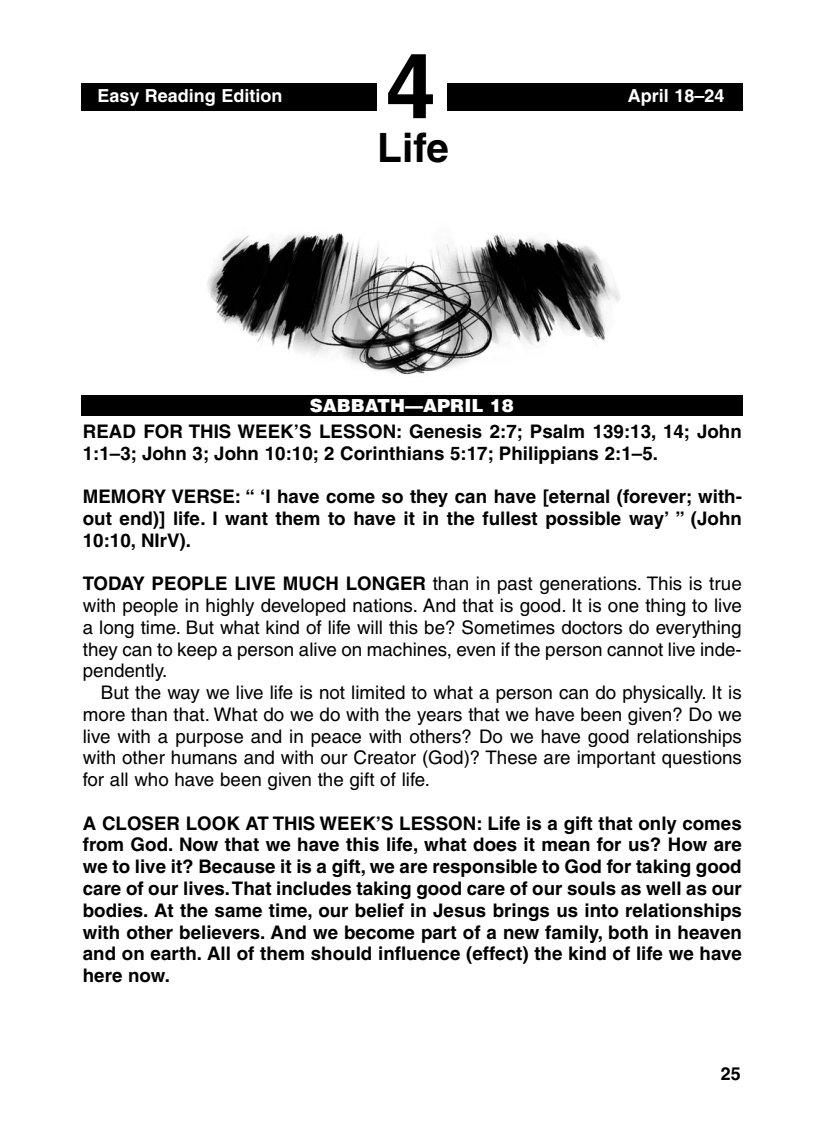
<style>
.page{position:relative;width:824px;height:1148px;background:#fff}
.page>*{position:absolute;margin:0;border:0;box-sizing:border-box;transform-origin:0 0}
.t1{font:700 90px "Helvetica";color:#000}
.t2{font:700 40.5px "Helvetica";color:#000}
.t3{font:700 18.75px/21.8px "Helvetica";color:#000;text-align:justify}
.t4{font:18.75px/21.8px "Helvetica";color:#000;text-align:justify}
.t5{font:700 18px "Helvetica";color:#fff}
.t6{font:900 18px "Helvetica";color:#fff}
.t7{font:700 18px "Helvetica";color:#000}
.s1{font-weight:700}
</style>
<div class="page">
<div style="left:81px;top:83px;width:662px;height:27px;background:#000"></div>
<div style="left:377px;top:45px;width:70px;height:79px;background:#fff"></div>
<div style="left:81px;top:395px;width:661px;height:21px;background:#000"></div>
<img style="left:207px;top:233px;width:413px;height:142px">
<p class="t5" style="left:97px;top:89px;width:187px">Easy Reading Edition</p>
<h1 class="t1" style="left:385px;top:51px;width:52px">4</h1>
<h2 class="t2" style="left:377px;top:131px;width:73px">Life</h2>
<p class="t6" style="left:310px;top:395px;width:205px">SABBATH—APRIL 18</p>
<p class="t5" style="left:627px;top:89px;width:98px">April 18–24</p>
<p class="t3" style="left:83px;top:422px;width:660px">READ FOR THIS WEEK’S LESSON: Genesis 2:7; Psalm 139:13, 14; John<br>1:1–3; John 3; John 10:10; 2 Corinthians 5:17; Philippians 2:1–5.</p>
<p class="t3" style="left:83px;top:487px;width:660px">MEMORY VERSE: “ ‘I have come so they can have [eternal (forever; with&shy;out end)] life. I want them to have it in the fullest possible way’ ” (John 10:10, NIrV).</p>
<p class="t4" style="left:83px;top:574px;width:660px"><span class="s1">TODAY PEOPLE LIVE MUCH LONGER</span> than in past generations. This is true with people in highly developed nations. And that is good. It is one thing to live a long time. But what kind of life will this be? Sometimes doctors do everything they can to keep a person alive on machines, even if the person cannot live inde&shy;pendently.</p>
<p class="t4" style="left:83px;top:683px;width:660px;text-indent:18px">But the way we live life is not limited to what a person can do physically. It is more than that. What do we do with the years that we have been given? Do we live with a purpose and in peace with others? Do we have good relationships with other humans and with our Creator (God)? These are important questions for all who have been given the gift of life.</p>
<p class="t3" style="left:83px;top:813px;width:660px">A CLOSER LOOK AT THIS WEEK’S LESSON: Life is a gift that only comes from God. Now that we have this life, what does it mean for us? How are we to live it? Because it is a gift, we are responsible to God for taking good care of our lives.That includes taking good care of our souls as well as our bodies. At the same time, our belief in Jesus brings us into relationships with other believers. And we become part of a new family, both in heaven and on earth. All of them should influence (effect) the kind of life we have here now.</p>
<p class="t7" style="left:720px;top:1066px;width:22px">25</p>
</div>
